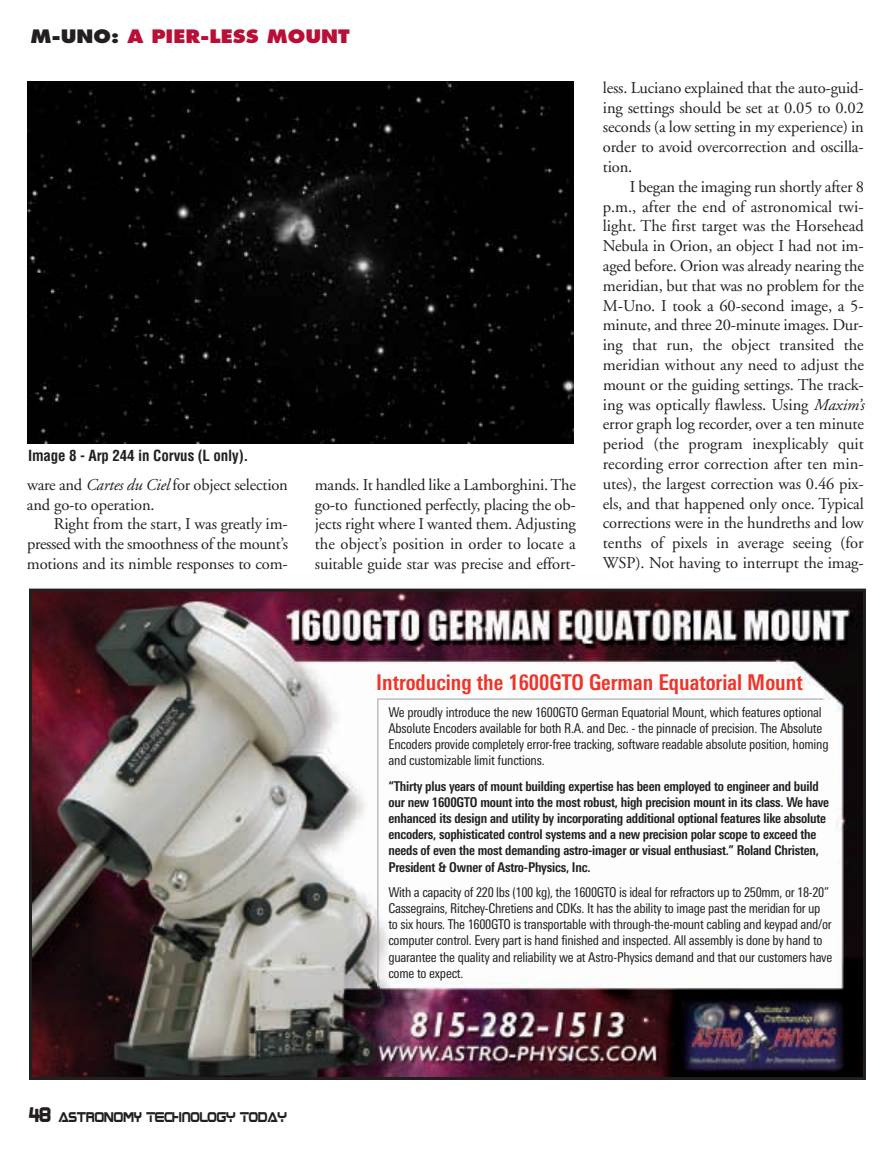
<style>
.page{position:relative;width:891px;height:1161px;background:#fff}
.page>*{position:absolute;margin:0;border:0;box-sizing:border-box;transform-origin:0 0}
.t1{font:700 condensed 21.75px "Linotype Univers";color:#ee3529}
.t2{font:800 18px "Futura";color:#b90f36;scale:1.08 1}
.t3{font:16.5px/19.8px "Adobe Garamond";letter-spacing:-.01em;color:#231f20;text-align:justify}
.t4{font:700 condensed 15px "Helvetica";letter-spacing:-.01em;color:#231f20}
.t5{font:condensed 13.5px/16.2px "Linotype Univers";letter-spacing:-.015em;color:#231f20}
.t6{font:700 condensed 13.5px/16.2px "Linotype Univers";letter-spacing:-.015em;color:#231f20}
.t7{font:11.4px "Boom Box";color:#231f20;scale:.9 1}
.s1{color:#231f20}
.s2{font-style:italic}
.s3{font-size:17.1px}
</style>
<div class="page">
<img style="left:33px;top:593px;width:829px;height:483px">
<div style="left:29px;top:589px;width:837px;height:491px;border:3px solid #231f20"></div>
<hr style="left:377px;top:698px;width:446px;height:2px;background:#bcbdc0">
<hr style="left:377px;top:699px;width:2px;height:287px;background:#bcbdc0">
<img style="left:27px;top:81px;width:547px;height:363px">
<p class="t2" style="left:30px;top:28px;width:297px"><span class="s1">M-UNO:</span> A PIER-LESS MOUNT</p>
<p class="t4" style="left:28px;top:447px;width:222px">Image 8 - Arp 244 in Corvus (L only).</p>
<p class="t3" style="left:27px;top:476px;width:262px">ware and <span class="s2">Cartes du Ciel</span> for object selection and go-to operation.</p>
<p class="t3" style="left:27px;top:516px;width:263px;text-indent:27px">Right from the start, I was greatly im&shy;pressed with the smoothness of the mount’s motions and its nimble responses to com-</p>
<p class="t3" style="left:315px;top:476px;width:263px">mands. It handled like a Lamborghini. The go-to functioned perfectly, placing the ob&shy;jects right where I wanted them. Adjusting the object’s position in order to locate a suitable guide star was precise and effort-</p>
<p class="t3" style="left:603px;top:79px;width:263px">less. Luciano explained that the auto-guid&shy;ing settings should be set at 0.05 to 0.02 seconds (a low setting in my experience) in order to avoid overcorrection and oscilla&shy;tion.</p>
<p class="t3" style="left:603px;top:178px;width:263px;text-indent:27px">I began the imaging run shortly after 8 p.m., after the end of astronomical twi&shy;light. The first target was the Horsehead Nebula in Orion, an object I had not im&shy;aged before. Orion was already nearing the meridian, but that was no problem for the M-Uno. I took a 60-second image, a 5- minute, and three 20-minute images. Dur&shy;ing that run, the object transited the meridian without any need to adjust the mount or the guiding settings. The track&shy;ing was optically flawless. Using <span class="s2">Maxim’s </span>error graph log recorder, over a ten minute period (the program inexplicably quit recording error correction after ten min&shy;utes), the largest correction was 0.46 pix&shy;els, and that happened only once. Typical corrections were in the hundreths and low tenths of pixels in average seeing (for WSP). Not having to interrupt the imag-</p>
<h1 class="t1" style="left:376px;top:675px;width:428px">Introducing the 1600GTO German Equatorial Mount</h1>
<p class="t7" style="left:28px;top:1112px;width:288px"><span class="s3">48</span> ASTRONOMY TECHNOLOGY TODAY</p>
<p class="t5" style="left:388px;top:705px;width:442px">We proudly introduce the new 1600GTO German Equatorial Mount, which features optional Absolute Encoders available for both R.A. and Dec. - the pinnacle of precision. The Absolute Encoders provide completely error-free tracking, software readable absolute position, homing and customizable limit functions.</p>
<p class="t6" style="left:388px;top:779px;width:442px">“Thirty plus years of mount building expertise has been employed to engineer and build our new 1600GTO mount into the most robust, high precision mount in its class. We have enhanced its design and utility by incorporating additional optional features like absolute encoders, sophisticated control systems and a new precision polar scope to exceed the needs of even the most demanding astro-imager or visual enthusiast.” Roland Christen, President &amp; Owner of Astro-Physics, Inc.</p>
<p class="t5" style="left:388px;top:885px;width:445px">With a capacity of 220 lbs (100 kg), the 1600GTO is ideal for refractors up to 250mm, or 18-20” Cassegrains, Ritchey-Chretiens and CDKs. It has the ability to image past the meridian for up to six hours. The 1600GTO is transportable with through-the-mount cabling and keypad and/or computer control. Every part is hand finished and inspected. All assembly is done by hand to guarantee the quality and reliability we at Astro-Physics demand and that our customers have come to expect.</p>
</div>
